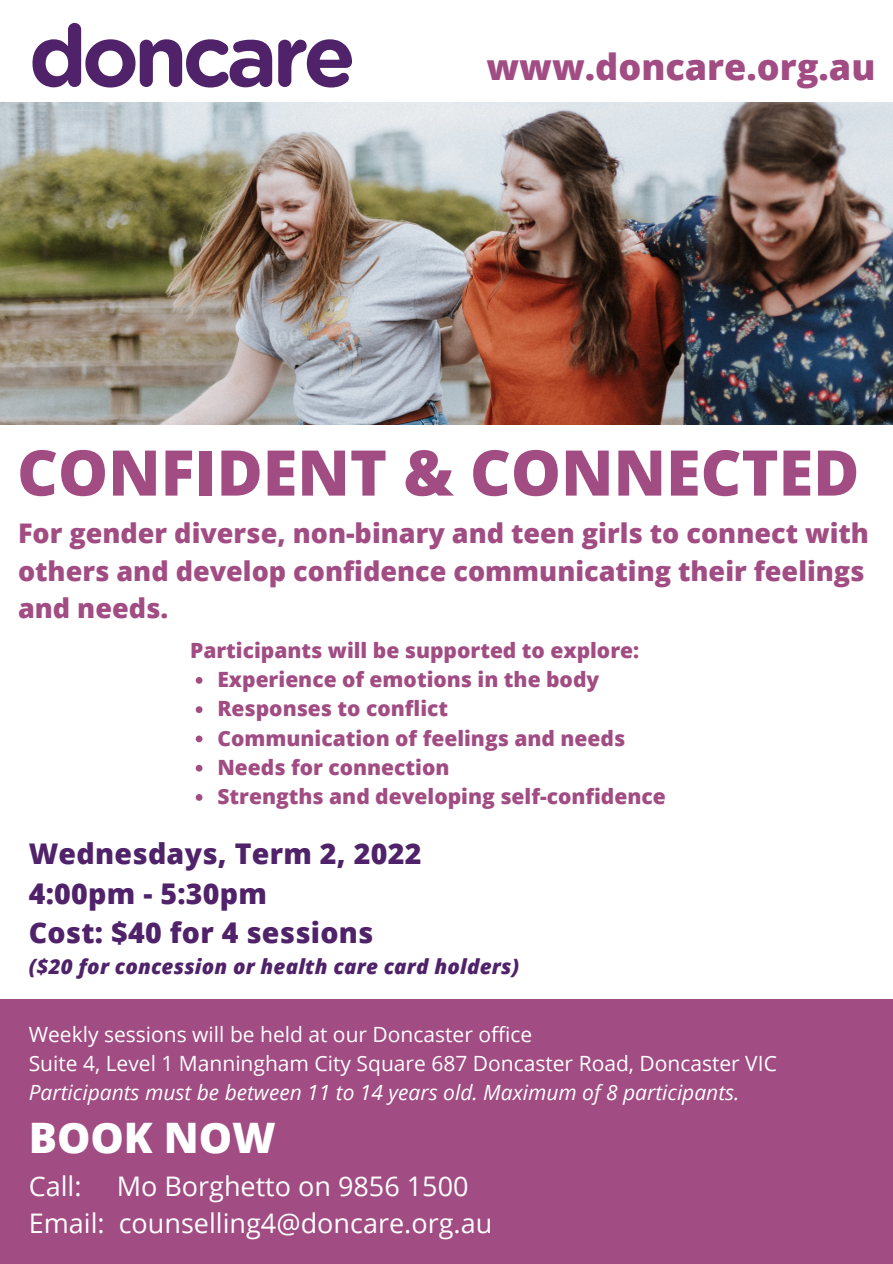
<style>
.page{position:relative;width:893px;height:1264px;background:#fff}
.page>*{position:absolute;margin:0;border:0;box-sizing:border-box;transform-origin:0 0}
.t1{font:700 86.4px "Gotham Rounded";letter-spacing:-.06em;color:#4f2269}
.t2{font:800 63px "Open Sans";color:#a14c83}
.t3{font:800 42px "Open Sans";color:#fff}
.t4{font:800 36px "Open Sans";color:#a14c83}
.t5{font:800 28.5px "Open Sans";letter-spacing:.01em;color:#4f2269}
.t6{font:800 27px/37.2px "Open Sans";color:#a14c83}
.t7{font:27px "Open Sans";color:#fff}
.t8{font:800 21px "Open Sans";color:#a14c83}
.t9{font:21px "Open Sans";color:#fff}
.t10{font:italic 21px "Open Sans";color:#fff}
.t11{font:italic 800 20.55px "Open Sans";letter-spacing:.01em;color:#4f2269}
</style>
<div class="page">
<img style="left:0;top:102px;width:892px;height:322px">
<div style="left:0;top:998px;width:892px;height:265px;background:#a14c83"></div>
<svg style="left:196px;top:677px;width:6px;height:6px"></svg>
<svg style="left:196px;top:706px;width:6px;height:7px"></svg>
<svg style="left:196px;top:735px;width:6px;height:7px"></svg>
<svg style="left:196px;top:764px;width:6px;height:7px"></svg>
<svg style="left:196px;top:794px;width:6px;height:6px"></svg>
<p class="t1" style="left:29px;top:17px;width:329px">doncare</p>
<p class="t4" style="left:486px;top:42px;width:390px">www.doncare.org.au</p>
<p class="t2" style="left:17px;top:428px;width:843px">CONFIDENT &amp; CONNECTED</p>
<p class="t6" style="left:18px;top:514px;width:852px">For gender diverse, non-binary and teen girls to connect with others and develop confidence communicating their feelings and needs.</p>
<p class="t8" style="left:190px;top:635px;width:450px">Participants will be supported to explore:</p>
<p class="t8" style="left:217px;top:664px;width:383px">Experience of emotions in the body</p>
<p class="t8" style="left:217px;top:694px;width:232px">Responses to conflict</p>
<p class="t8" style="left:217px;top:723px;width:409px">Communication of feelings and needs</p>
<p class="t8" style="left:217px;top:752px;width:233px">Needs for connection</p>
<p class="t8" style="left:217px;top:781px;width:450px">Strengths and developing self-confidence</p>
<p class="t5" style="left:29px;top:833px;width:394px">Wednesdays, Term 2, 2022</p>
<p class="t5" style="left:29px;top:873px;width:240px">4:00pm - 5:30pm</p>
<p class="t5" style="left:29px;top:912px;width:346px">Cost: $40 for 4 sessions</p>
<p class="t11" style="left:29px;top:952px;width:492px">($20 for concession or health care card holders)</p>
<p class="t9" style="left:29px;top:1019px;width:505px">Weekly sessions will be held at our Doncaster office</p>
<p class="t9" style="left:29px;top:1048px;width:749px">Suite 4, Level 1 Manningham City Square 687 Doncaster Road, Doncaster VIC</p>
<p class="t10" style="left:29px;top:1077px;width:712px">Participants must be between 11 to 14 years old. Maximum of 8 participants.</p>
<p class="t3" style="left:29px;top:1108px;width:249px">BOOK NOW</p>
<p class="t7" style="left:29px;top:1166px;width:54px">Call:</p>
<p class="t7" style="left:117px;top:1166px;width:353px">Mo Borghetto on 9856 1500</p>
<p class="t7" style="left:29px;top:1204px;width:465px">Email: counselling4@doncare.org.au</p>
</div>
